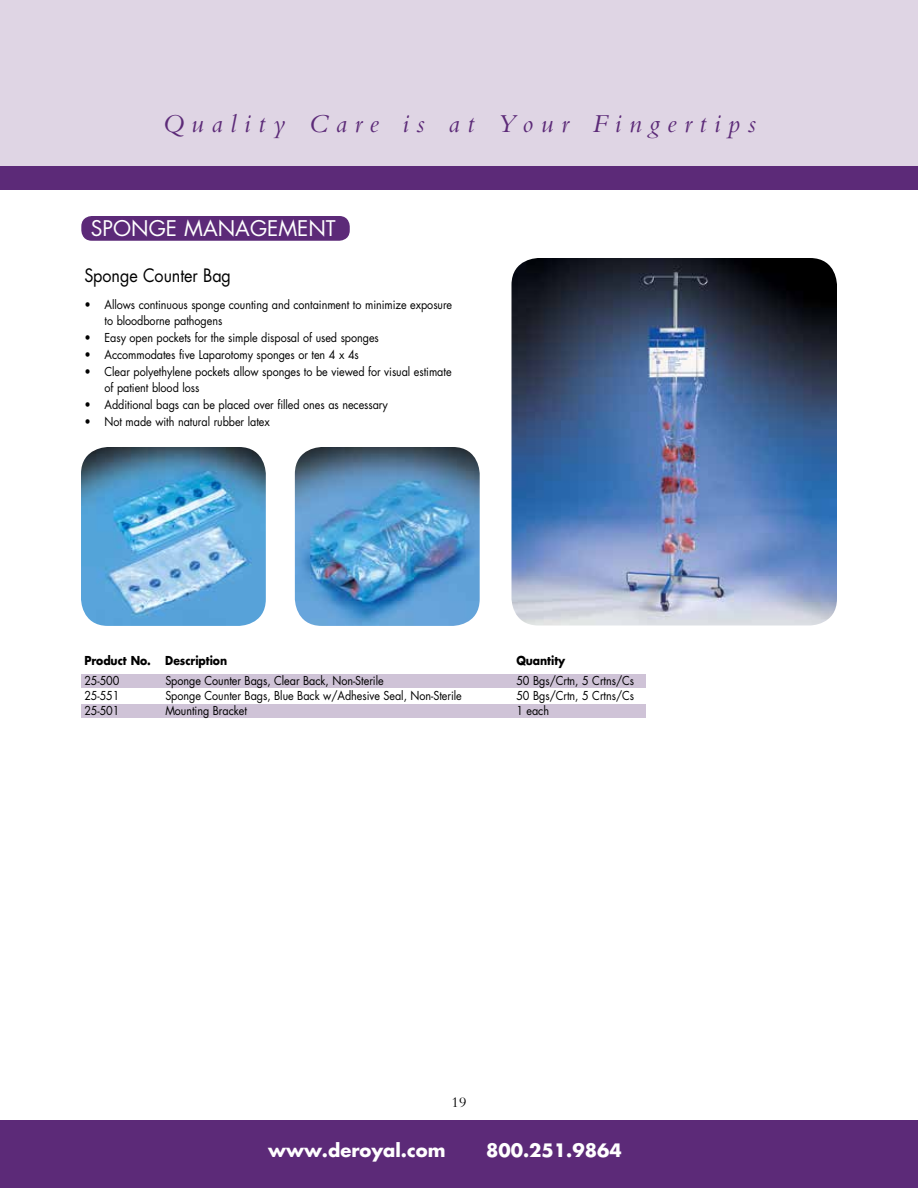
<style>
.page{position:relative;width:918px;height:1188px;background:#fff}
.page>*{position:absolute;margin:0;border:0;box-sizing:border-box;transform-origin:0 0}
.t1{font:italic 27px "Bembo";letter-spacing:.285em;color:#5c2a78}
.t2{font:21px "Futura";color:#fff}
.t3{font:700 18px "Futura";color:#fff}
.t4{font:18px "Futura";letter-spacing:-.005em;color:#000;scale:.9 1}
.t5{font:15px "Bembo";color:#000}
.t6{font:12px/16.8px "Futura";letter-spacing:-.005em;color:#000;scale:.9 1}
.t7{font:700 12px "Futura";letter-spacing:-.005em;color:#000;scale:.9 1}
</style>
<div class="page">
<div style="left:0;top:1120px;width:918px;height:68px;background:#5c2a78"></div>
<div style="left:0;top:0;width:918px;height:190px;background:#dfd5e4"></div>
<div style="left:0;top:166px;width:918px;height:24px;background:#5c2a78"></div>
<div style="left:81px;top:704px;width:565px;height:14px;background:#cfc3d7"></div>
<img style="left:512px;top:258px;width:325px;height:368px">
<div style="left:81px;top:674px;width:565px;height:14px;background:#cfc3d7"></div>
<div style="left:81px;top:216px;width:269px;height:25px;background:#5c2a78;border-radius:10px"></div>
<img style="left:81px;top:447px;width:185px;height:179px">
<img style="left:295px;top:447px;width:185px;height:179px">
<h1 class="t1" style="left:162px;top:107px;width:595px">Quality Care is at Your Fingertips</h1>
<h2 class="t2" style="left:91px;top:214px;width:28px">Spong</h2>
<h2 class="t2" style="left:166px;top:214px;width:36px">e manag</h2>
<h2 class="t2" style="left:267px;top:214px;width:55px">ement</h2>
<h3 class="t4" style="left:84px;top:263px;width:165px">Sponge Counter Bag</h3>
<p class="t6" style="left:105px;top:296px;width:388px;text-indent:-20px">• Allows continuous sponge counting and containment to minimize exposure to bloodborne pathogens</p>
<p class="t6" style="left:84px;top:329px;width:329px">• Easy open pockets for the simple disposal of used sponges</p>
<p class="t6" style="left:84px;top:346px;width:307px">• Accommodates five Laparotomy sponges or ten 4 x 4s</p>
<p class="t6" style="left:105px;top:363px;width:387px;text-indent:-20px">• C lear polyethylene pockets allow sponges to be viewed for visual estimate of patient blood loss</p>
<p class="t6" style="left:84px;top:396px;width:339px">• Additional bags can be placed over filled ones as necessary</p>
<p class="t6" style="left:84px;top:413px;width:208px">• Not made with natural rubber latex</p>
<p class="t7" style="left:84px;top:652px;width:160px">Product No. Description</p>
<p class="t7" style="left:516px;top:652px;width:56px">Quantity</p>
<p class="t6" style="left:84px;top:672px;width:41px">25-500</p>
<p class="t6" style="left:165px;top:672px;width:244px">Sponge Counter Bags, Clear Back, Non-Sterile</p>
<p class="t6" style="left:516px;top:672px;width:132px">50 Bgs/Crtn, 5 Crtns/Cs</p>
<p class="t6" style="left:84px;top:687px;width:41px">25-551</p>
<p class="t6" style="left:165px;top:687px;width:331px">Sponge Counter Bags, Blue Back w/Adhesive Seal, Non-Sterile</p>
<p class="t6" style="left:516px;top:687px;width:132px">50 Bgs/Crtn, 5 Crtns/Cs</p>
<p class="t6" style="left:84px;top:702px;width:41px">25-501</p>
<p class="t6" style="left:165px;top:702px;width:92px">Mounting Bracket</p>
<p class="t6" style="left:516px;top:702px;width:38px">1 each</p>
<p class="t5" style="left:452px;top:1093px;width:16px">19</p>
<h3 class="t3" style="left:268px;top:1137px;width:179px">www.deroyal.com</h3>
<h3 class="t3" style="left:486px;top:1137px;width:137px">800.251.9864</h3>
</div>
